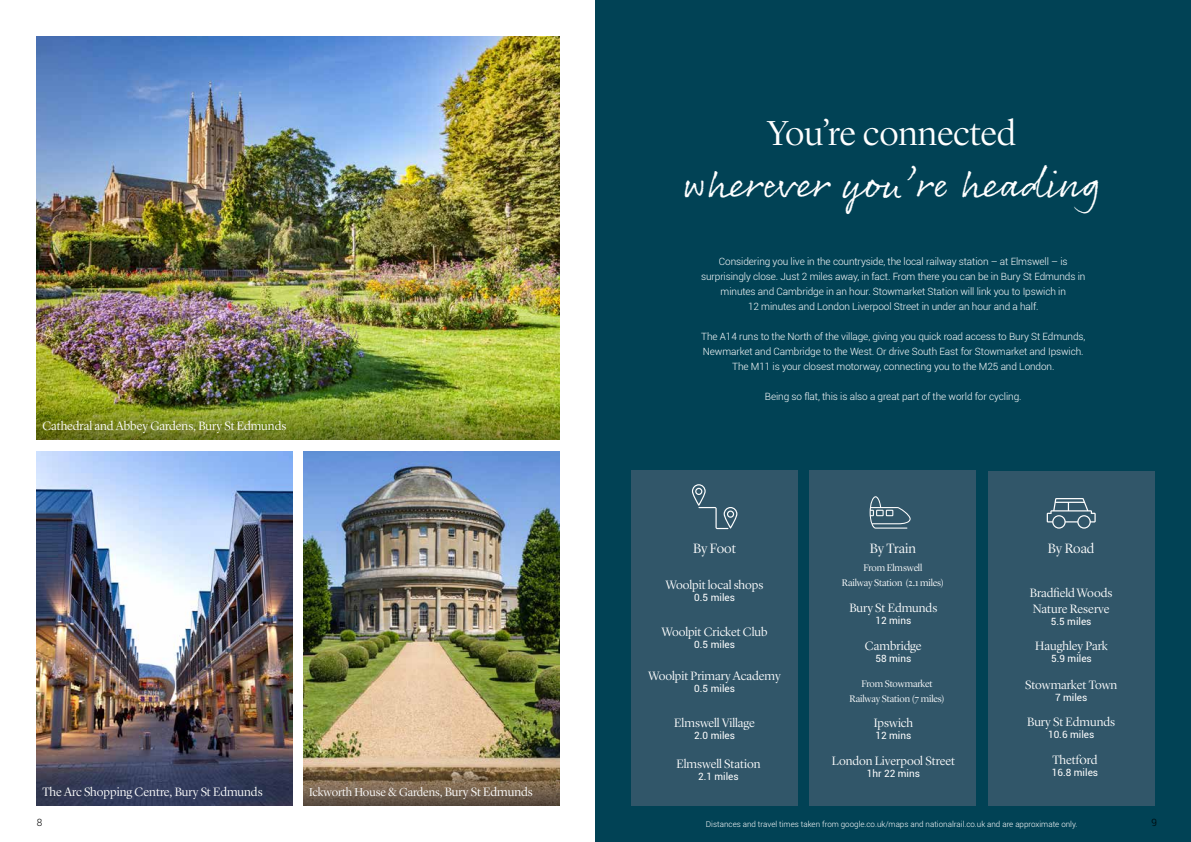
<style>
.page{position:relative;width:1191px;height:842px;background:#fff}
.page>*{position:absolute;margin:0;border:0;box-sizing:border-box;transform-origin:0 0}
.t1{font:42px "Rollerscript Rough";color:#fff}
.t2{font:300 36px "Lyon Display";letter-spacing:-.005em;color:#fff}
.t3{font:300 14px "Lyon Display";letter-spacing:-.005em;color:#fff}
.t4{font:300 12.6px/15.8px "Lyon Display";color:#fff}
.t5{font:300 12px "Lyon Display";color:#fff}
.t6{font:300 10px/15px "Roboto";letter-spacing:-.01em;color:#fff;text-align:center}
.t7{font:10px "Roboto";color:#fff}
.t8{font:300 10px/15px "Lyon Display";letter-spacing:-.01em;color:#fff;text-align:center}
.t9{font:300 10px "Roboto";color:#000}
.t10{font:300 8px "Roboto";color:#fff}
.s1{font-size:12.6px}
</style>
<div class="page">
<div style="left:595px;top:0;width:596px;height:842px;background:#014255"></div>
<div style="left:631px;top:471px;width:167px;height:335px;background:#315669"></div>
<div style="left:809px;top:471px;width:167px;height:335px;background:#315669"></div>
<div style="left:987px;top:471px;width:167px;height:334px;background:#315669"></div>
<svg style="left:1046px;top:498px;width:49px;height:31px"></svg>
<svg style="left:692px;top:484px;width:45px;height:45px"></svg>
<svg style="left:869px;top:496px;width:41px;height:33px"></svg>
<img style="left:37px;top:36px;width:522px;height:360px">
<img style="left:36px;top:451px;width:256px;height:355px">
<img style="left:303px;top:451px;width:256px;height:311px">
<svg style="left:303px;top:762px;width:256px;height:44px;background:#806b52"></svg>
<img style="left:36px;top:396px;width:523px;height:43px">
<h2 class="t2" style="left:767px;top:107px;width:250px">You’re connected</h2>
<h1 class="t1" style="left:682px;top:157px;width:420px">wherever you’re heading</h1>
<p class="t4" style="left:42px;top:417px;width:245px">Cathedral and Abbey Gardens, Bury St Edmunds</p>
<p class="t4" style="left:42px;top:783px;width:222px">The Arc Shopping Centre, Bury St Edmunds</p>
<p class="t5" style="left:309px;top:784px;width:225px">Ickworth House &amp; Gardens, <span class="s1">Bury St Edmunds</span></p>
<p class="t6" style="left:701px;top:253px;width:386px">Considering you live in the countryside, the local railway station – at Elmswell – is surprisingly close. Just 2 miles away, in fact. From there you can be in Bury St Edmunds in minutes and Cambridge in an hour. Stowmarket Station will link you to Ipswich in<br>12 minutes and London Liverpool Street in under an hour and a half.</p>
<p class="t6" style="left:701px;top:328px;width:386px">The A14 runs to the North of the village, giving you quick road access to Bury St Edmunds,<br>Newmarket and Cambridge to the West. Or drive South East for Stowmarket and Ipswich.<br>The M11 is your closest motorway, connecting you to the M25 and London.</p>
<p class="t6" style="left:765px;top:388px;width:258px">Being so flat, this is also a great part of the world for cycling.</p>
<h3 class="t3" style="left:693px;top:539px;width:44px">By Foot</h3>
<h3 class="t3" style="left:1048px;top:539px;width:48px">By Road</h3>
<h3 class="t3" style="left:870px;top:539px;width:48px">By Train</h3>
<p class="t8" style="left:842px;top:560px;width:104px">From Elmswell<br>Railway Station (2.1 miles)</p>
<p class="t4" style="left:666px;top:576px;width:99px">Woolpit local shops</p>
<p class="t7" style="left:694px;top:590px;width:42px">0.5 miles</p>
<p class="t4" style="left:1029px;top:584px;width:84px">Bradfield Woods<br>Nature Reserve</p>
<p class="t7" style="left:1050px;top:614px;width:42px">5.5 miles</p>
<p class="t4" style="left:849px;top:599px;width:89px">Bury St Edmunds</p>
<p class="t7" style="left:875px;top:614px;width:37px">12 mins</p>
<p class="t4" style="left:661px;top:623px;width:107px">Woolpit Cricket Club</p>
<p class="t7" style="left:694px;top:637px;width:42px">0.5 miles</p>
<p class="t4" style="left:1035px;top:637px;width:74px">Haughley Park</p>
<p class="t7" style="left:1051px;top:651px;width:42px">5.9 miles</p>
<p class="t4" style="left:1025px;top:676px;width:94px">Stowmarket Town</p>
<p class="t7" style="left:1055px;top:690px;width:34px">7 miles</p>
<p class="t4" style="left:865px;top:637px;width:58px">Cambridge</p>
<p class="t7" style="left:875px;top:651px;width:37px">58 mins</p>
<p class="t8" style="left:849px;top:676px;width:97px">From Stowmarket<br>Railway Station (7 miles)</p>
<p class="t4" style="left:873px;top:714px;width:41px">Ipswich</p>
<p class="t7" style="left:875px;top:728px;width:37px">12 mins</p>
<p class="t4" style="left:648px;top:667px;width:134px">Woolpit Primary Academy</p>
<p class="t7" style="left:694px;top:681px;width:42px">0.5 miles</p>
<p class="t4" style="left:1027px;top:713px;width:89px">Bury St Edmunds</p>
<p class="t7" style="left:1048px;top:727px;width:48px">10.6 miles</p>
<p class="t4" style="left:1052px;top:751px;width:47px">Thetf0rd</p>
<p class="t7" style="left:1051px;top:766px;width:48px">16.8 miles</p>
<p class="t4" style="left:674px;top:714px;width:82px">Elmswell Village</p>
<p class="t7" style="left:694px;top:728px;width:42px">2.0 miles</p>
<p class="t4" style="left:676px;top:755px;width:85px">Elmswell Station</p>
<p class="t7" style="left:698px;top:769px;width:42px">2.1 miles</p>
<p class="t4" style="left:831px;top:752px;width:125px">London Liverpool Street</p>
<p class="t7" style="left:866px;top:766px;width:55px">1hr 22 mins</p>
<p class="t9" style="left:37px;top:816px;width:7px">8</p>
<p class="t9" style="left:1151px;top:816px;width:7px">9</p>
<p class="t10" style="left:706px;top:818px;width:373px">Distances and travel times taken from google.co.uk/maps and nationalrail.co.uk and are approximate only.</p>
</div>
